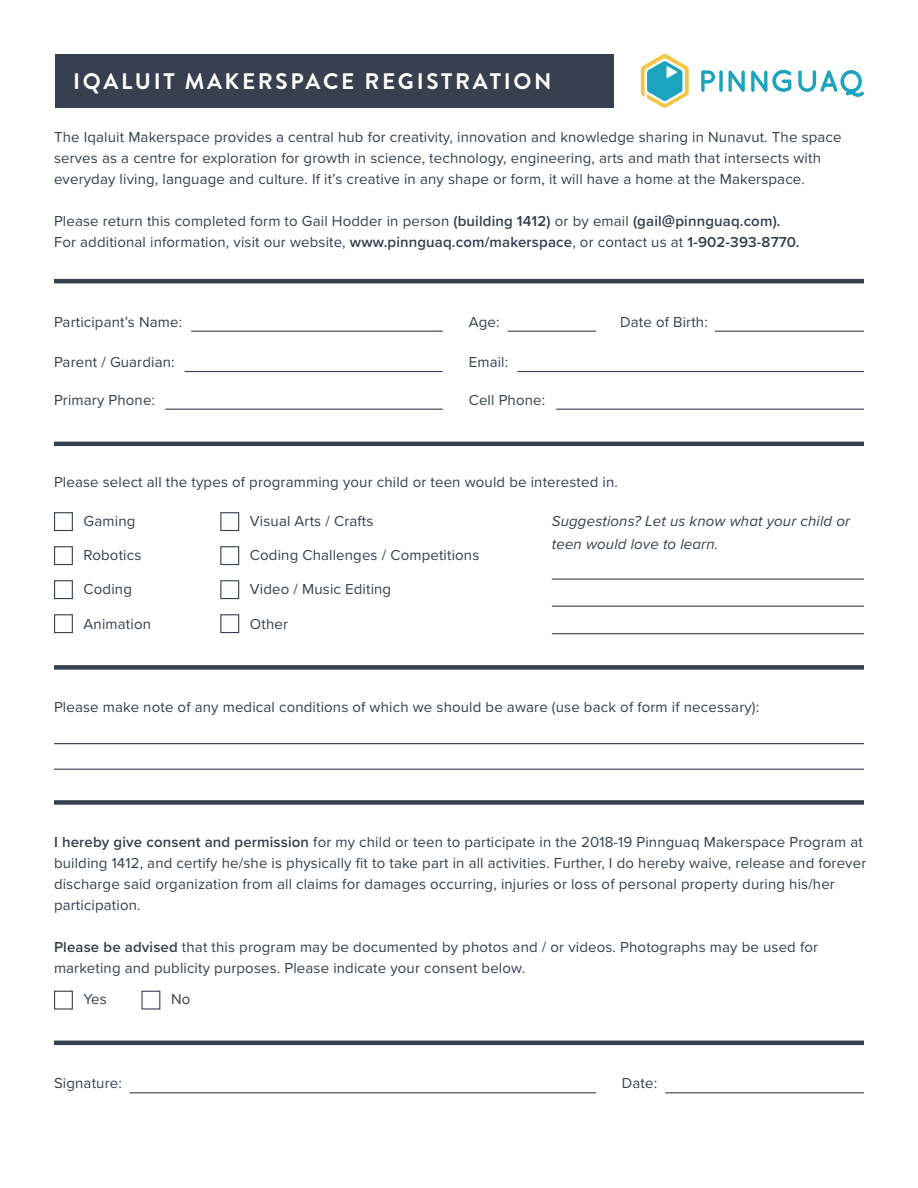
<style>
.page{position:relative;width:918px;height:1188px;background:#fff}
.page>*{position:absolute;margin:0;border:0;box-sizing:border-box;transform-origin:0 0}
.t1{font:700 22.5px "Brandon Grotesque";letter-spacing:.12em;color:#fff}
.t2{font:15px/21px "Proxima Nova";letter-spacing:.01em;color:#383f4f}
.t3{font:italic 15px/22.5px "Proxima Nova";letter-spacing:.01em;color:#383f4f}
.s1{font-weight:600}
.s2{font-family:"Open Sans";font-weight:600}
</style>
<div class="page">
<div style="left:55px;top:55px;width:558px;height:53px;background:#383f4f"></div>
<svg style="left:641px;top:54px;width:48px;height:54px"></svg>
<svg style="left:701px;top:70px;width:14px;height:22px"></svg>
<svg style="left:719px;top:70px;width:4px;height:22px"></svg>
<svg style="left:728px;top:70px;width:17px;height:22px"></svg>
<svg style="left:751px;top:70px;width:41px;height:22px"></svg>
<svg style="left:798px;top:70px;width:66px;height:27px"></svg>
<div style="left:54px;top:512px;width:19px;height:19px;border:1px solid #383f4f"></div>
<div style="left:220px;top:512px;width:19px;height:19px;border:1px solid #383f4f"></div>
<div style="left:54px;top:580px;width:19px;height:19px;border:1px solid #383f4f"></div>
<div style="left:220px;top:580px;width:19px;height:19px;border:1px solid #383f4f"></div>
<div style="left:54px;top:546px;width:19px;height:19px;border:1px solid #383f4f"></div>
<div style="left:220px;top:546px;width:19px;height:19px;border:1px solid #383f4f"></div>
<div style="left:54px;top:614px;width:19px;height:19px;border:1px solid #383f4f"></div>
<div style="left:54px;top:991px;width:19px;height:19px;border:1px solid #383f4f"></div>
<div style="left:141px;top:991px;width:19px;height:19px;border:1px solid #383f4f"></div>
<div style="left:220px;top:614px;width:19px;height:19px;border:1px solid #383f4f"></div>
<hr style="left:54px;top:442px;width:810px;height:4px;background:#383f4f">
<div style="left:54px;top:665px;width:810px;height:5px;background:#383f4f"></div>
<div style="left:54px;top:800px;width:810px;height:5px;background:#383f4f"></div>
<hr style="left:54px;top:279px;width:810px;height:4px;background:#383f4f">
<hr style="left:54px;top:1041px;width:810px;height:4px;background:#383f4f">
<hr style="left:191px;top:331px;width:252px;height:1px;background:#383f4f">
<hr style="left:130px;top:1092px;width:466px;height:1px;background:#383f4f">
<hr style="left:185px;top:371px;width:258px;height:1px;background:#383f4f">
<hr style="left:165px;top:409px;width:278px;height:1px;background:#383f4f">
<hr style="left:508px;top:331px;width:88px;height:1px;background:#383f4f">
<hr style="left:665px;top:1092px;width:199px;height:1px;background:#383f4f">
<hr style="left:517px;top:371px;width:347px;height:1px;background:#383f4f">
<hr style="left:556px;top:409px;width:308px;height:1px;background:#383f4f">
<hr style="left:552px;top:579px;width:312px;height:1px;background:#383f4f">
<hr style="left:54px;top:743px;width:810px;height:1px;background:#383f4f">
<hr style="left:54px;top:769px;width:810px;height:1px;background:#383f4f">
<hr style="left:552px;top:606px;width:312px;height:1px;background:#383f4f">
<hr style="left:552px;top:633px;width:312px;height:1px;background:#383f4f">
<hr style="left:715px;top:331px;width:149px;height:1px;background:#383f4f">
<h1 class="t1" style="left:73px;top:66px;width:480px">IQALUIT MAKERSPACE REGISTRATION</h1>
<p class="t2" style="left:54px;top:126px;width:789px">The Iqaluit Makerspace provides a central hub for creativity, innovation and knowledge sharing in Nunavut. The space serves as a centre for exploration for growth in science, technology, engineering, arts and math that intersects with everyday living, language and culture. If it’s creative in any shape or form, it will have a home at the Makerspace.</p>
<p class="t2" style="left:54px;top:210px;width:747px">Please return this completed form to Gail Hodder in person <span class="s1">(building 1412)</span> or by email <span class="s1">(gail</span><span class="s2">@</span><span class="s1">pinnguaq.com).<br></span>For additional information, visit our website, <span class="s1">www.pinnguaq.com/makerspace</span>, or contact us at <span class="s1">1-902-393-8770.</span></p>
<p class="t2" style="left:54px;top:311px;width:130px">Participant’s Name:</p>
<p class="t2" style="left:54px;top:351px;width:122px">Parent / Guardian:</p>
<p class="t2" style="left:54px;top:389px;width:103px">Primary Phone:</p>
<p class="t2" style="left:469px;top:311px;width:32px">Age:</p>
<p class="t2" style="left:469px;top:351px;width:41px">Email:</p>
<p class="t2" style="left:469px;top:389px;width:78px">Cell Phone:</p>
<p class="t2" style="left:620px;top:311px;width:89px">Date of Birth:</p>
<p class="t2" style="left:54px;top:471px;width:565px">Please select all the types of programming your child or teen would be interested in.</p>
<p class="t2" style="left:84px;top:510px;width:53px">Gaming</p>
<p class="t2" style="left:250px;top:510px;width:125px">Visual Arts / Crafts</p>
<p class="t3" style="left:552px;top:510px;width:300px">Suggestions? Let us know what your child or teen would love to learn.</p>
<p class="t2" style="left:84px;top:578px;width:50px">Coding</p>
<p class="t2" style="left:250px;top:578px;width:143px">Video / Music Editing</p>
<p class="t2" style="left:84px;top:544px;width:59px">Robotics</p>
<p class="t2" style="left:250px;top:544px;width:231px">Coding Challenges / Competitions</p>
<p class="t2" style="left:84px;top:612px;width:69px">Animation</p>
<p class="t2" style="left:250px;top:612px;width:40px">Other</p>
<p class="t2" style="left:54px;top:695px;width:707px">Please make note of any medical conditions of which we should be aware (use back of form if necessary):</p>
<p class="t2" style="left:54px;top:830px;width:814px"><span class="s1">I hereby give consent and permission</span> for my child or teen to participate in the 2018-19 Pinnguaq Makerspace Program at building 1412, and certify he/she is physically fit to take part in all activities. Further, I do hereby waive, release and forever discharge said organization from all claims for damages occurring, injuries or loss of personal property during his/her participation.</p>
<p class="t2" style="left:54px;top:935px;width:766px"><span class="s1">Please be advised</span> that this program may be documented by photos and / or videos. Photographs may be used for marketing and publicity purposes. Please indicate your consent below.</p>
<p class="t2" style="left:84px;top:988px;width:25px">Yes</p>
<p class="t2" style="left:171px;top:988px;width:21px">No</p>
<p class="t2" style="left:54px;top:1072px;width:69px">Signature:</p>
<p class="t2" style="left:622px;top:1072px;width:37px">Date:</p>
</div>
